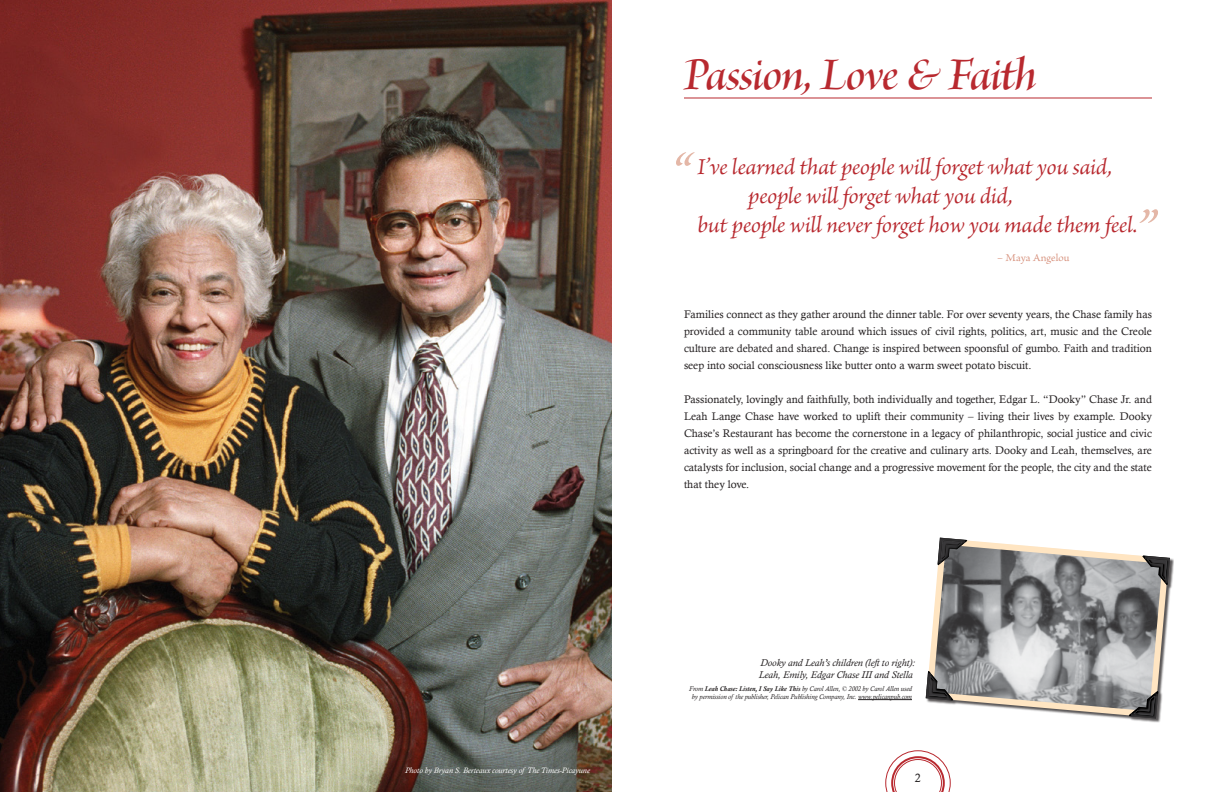
<style>
.page{position:relative;width:1224px;height:792px;background:#fff}
.page>*{position:absolute;margin:0;border:0;box-sizing:border-box;transform-origin:0 0}
.t1{font:italic 60px "Brioso Pro";color:#e4b7a7}
.t2{font:50px "Brioso Pro Semibold It Disp";letter-spacing:-.025em;color:#b8292f}
.t3{font:italic 24px "Brioso Pro";letter-spacing:-.01em;color:#b8292f}
.t4{font:12px "Calisto";color:#231f20}
.t5{font:11px/17px "Calisto";color:#231f20;text-align:justify}
.t6{font:11px "Brioso Pro";letter-spacing:.005em;color:#d68f7a}
.t7{font:italic 10px/12px "Calisto";color:#231f20}
.t8{font:italic 8px "Calisto";color:#fff}
.t9{font:italic 7px/8.4px "Calisto";color:#231f20;text-align:center;scale:.95 1}
.s1{font-weight:700}
</style>
<div class="page">
<img style="left:0;top:0;width:612px;height:792px">
<hr style="left:684px;top:97px;width:468px;height:1px;background:#b8292f">
<svg style="left:925px;top:537px;width:247px;height:184px"></svg>
<svg style="left:938px;top:538px;width:29px;height:27px"></svg>
<svg style="left:1142px;top:556px;width:28px;height:29px"></svg>
<svg style="left:1129px;top:691px;width:29px;height:27px"></svg>
<svg style="left:926px;top:671px;width:27px;height:30px"></svg>
<hr style="left:858px;top:699px;width:54px;height:1px;background:#231f20">
<svg style="left:885px;top:750px;width:66px;height:42px"></svg>
<p class="t8" style="left:405px;top:766px;width:186px">Photo by Bryan S. Berteaux courtesy of The Times-Picayune</p>
<h2 class="t2" style="left:684px;top:42px;width:354px">Passion, Love &amp; Faith</h2>
<h1 class="t1" style="left:672px;top:138px;width:22px">“</h1>
<h3 class="t3" style="left:698px;top:152px;width:416px">I’ve learned that people will forget what you said,</h3>
<h3 class="t3" style="left:748px;top:181px;width:266px">people will forget what you did,</h3>
<h3 class="t3" style="left:698px;top:209px;width:442px">but people will never forget how you made them feel.</h3>
<h1 class="t1" style="left:1136px;top:195px;width:23px">”</h1>
<p class="t6" style="left:997px;top:252px;width:74px">– Maya Angelou</p>
<p class="t5" style="left:684px;top:306px;width:470px">Families connect as they gather around the dinner table. For over seventy years, the Chase family has provided a community table around which issues of civil rights, politics, art, music and the Creole culture are debated and shared. Change is inspired between spoonsful of gumbo. Faith and tradition seep into social consciousness like butter onto a warm sweet potato biscuit.</p>
<p class="t5" style="left:684px;top:391px;width:470px">Passionately, lovingly and faithfully, both individually and together, Edgar L. “Dooky” Chase Jr. and Leah Lange Chase have worked to uplift their community – living their lives by example. Dooky Chase’s Restaurant has become the cornerstone in a legacy of philanthropic, social justice and civic activity as well as a springboard for the creative and culinary arts. Dooky and Leah, themselves, are catalysts for inclusion, social change and a progressive movement for the people, the city and the state that they love.</p>
<p class="t7" style="left:759px;top:656px;width:158px">Dooky and Leah’s children (left to right):<br>Leah, Emily, Edgar Chase III and Stella</p>
<p class="t9" style="left:689px;top:684px;width:236px">From <span class="s1">Leah Chase: Listen, I Say Like This</span> by Carol Allen, © 2002 by Carol Allen used by permission of the publisher, Pelican Publishing Company, Inc. www.pelicanpub.com</p>
<p class="t4" style="left:915px;top:771px;width:8px">2</p>
</div>
